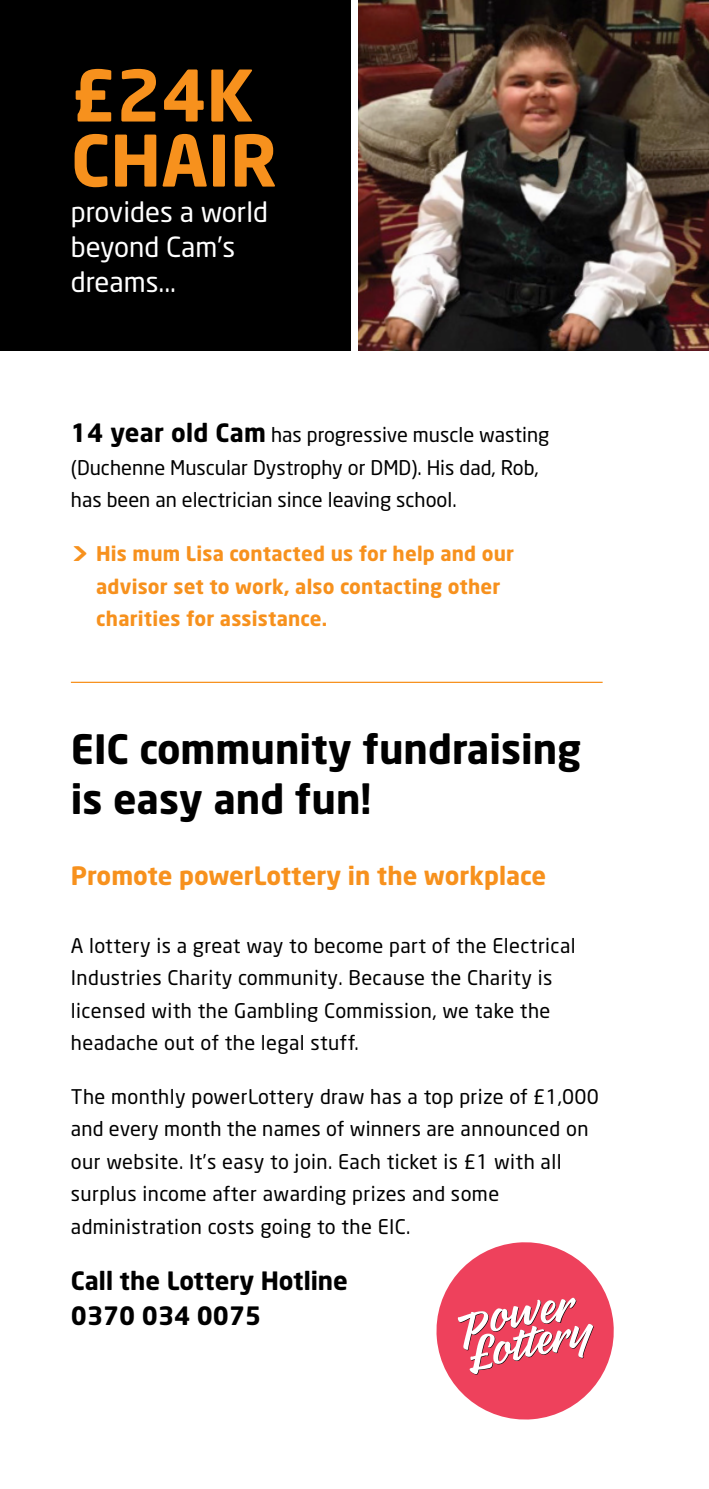
<style>
.page{position:relative;width:709px;height:1489px;background:#fff}
.page>*{position:absolute;margin:0;border:0;box-sizing:border-box;transform-origin:0 0}
.t1{font:700 70px/65px "Neo Sans";color:#f7911d}
.t2{font:700 40px/50px "Neo Sans";color:#000}
.t3{font:27.5px/35px "Neo Sans";color:#fff}
.t4{font:700 25px "Neo Sans";color:#f7911d}
.t5{font:700 25px/35px "Neo Sans";color:#000}
.t6{font:20px/32.5px "Neo Sans";letter-spacing:.02em;color:#000}
.t7{font:20px/32.5px "Neo Sans";color:#000}
.t8{font:700 20px/32.5px "Neo Sans";letter-spacing:.01em;color:#f7911d}
.s1{font-weight:700;font-size:25px}
.s2{font-size:29.25px}
</style>
<div class="page">
<img style="left:358px;top:0;width:351px;height:351px">
<div style="left:97px;top:734px;width:7px;height:30px;border:1px solid #fff"></div>
<div style="left:491px;top:733px;width:8px;height:5px;border:1px solid #fff"></div>
<div style="left:492px;top:741px;width:6px;height:23px;border:1px solid #fff"></div>
<div style="left:0;top:0;width:351px;height:351px;background:#000"></div>
<hr style="left:71px;top:681px;width:531px;height:2px;background:#f7911d">
<svg style="left:436px;top:1242px;width:177px;height:177px"></svg>
<h1 class="t1" style="left:71px;top:61px;width:208px">£24K<br>CHAIR</h1>
<h3 class="t3" style="left:71px;top:193px;width:198px">provides a world beyond Cam’s dreams...</h3>
<p class="t7" style="left:71px;top:418px;width:480px"><span class="s1">14 year old Cam</span> has progressive muscle wasting (Duchenne Muscular Dystrophy or DMD). His dad, Rob, has been an electrician since leaving school.</p>
<p class="t8" style="left:96px;top:537px;width:419px;text-indent:-25px"><span class="s2">&gt;</span> His mum Lisa contacted us for help and our advisor set to work, also contacting other charities for assistance.</p>
<h2 class="t2" style="left:71px;top:723px;width:512px">EIC community fundraising is easy and fun!</h2>
<p class="t4" style="left:71px;top:859px;width:477px">Promote powerLottery in the workplace</p>
<p class="t6" style="left:71px;top:928px;width:506px">A lottery is a great way to become part of the Electrical Industries Charity community. Because the Charity is licensed with the Gambling Commission, we take the headache out of the legal stuff.</p>
<p class="t6" style="left:71px;top:1079px;width:529px">The monthly powerLottery draw has a top prize of £1,000 and every month the names of winners are announced on our website. It’s easy to join. Each ticket is £1 with all surplus income after awarding prizes and some administration costs going to the EIC.</p>
<p class="t5" style="left:71px;top:1262px;width:279px">Call the Lottery Hotline<br>0370 034 0075</p>
</div>
